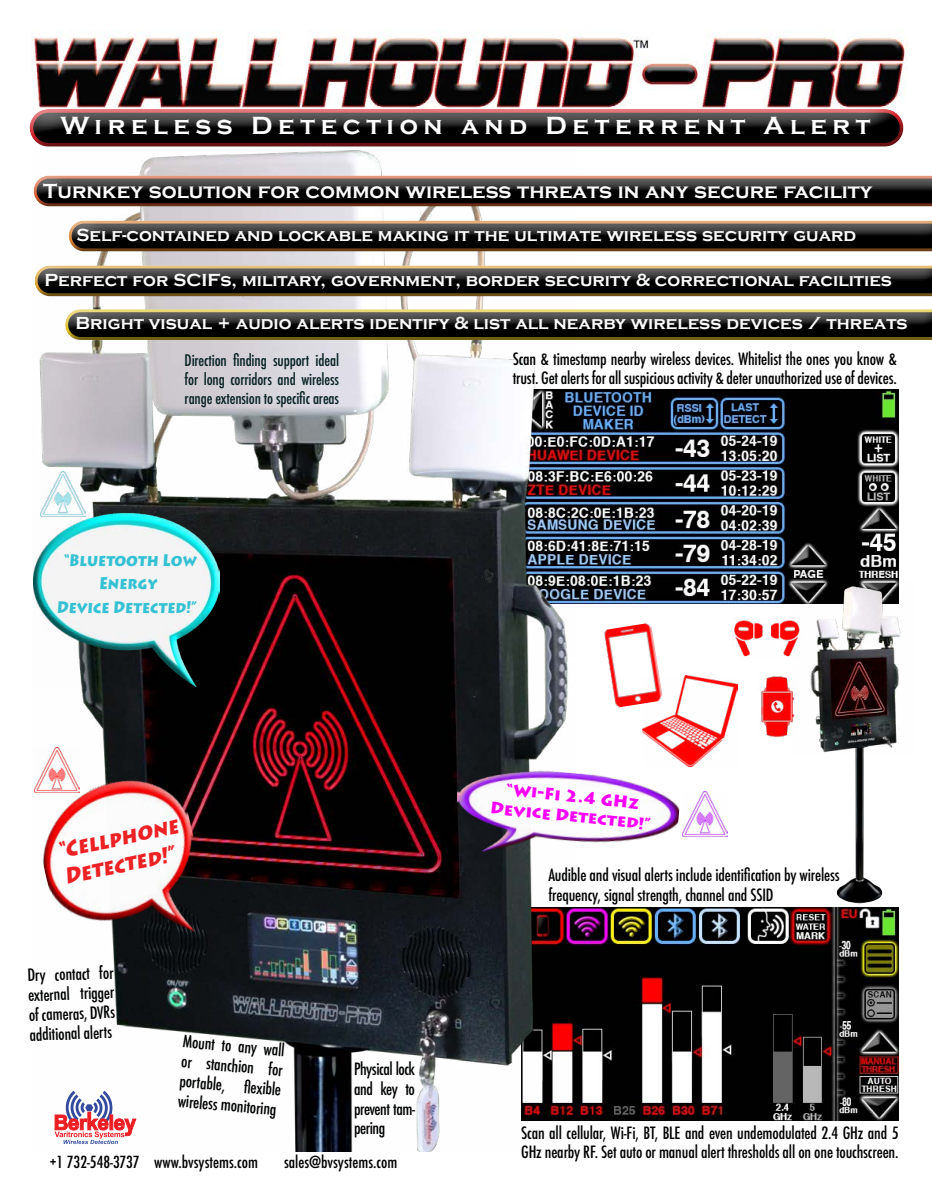
<style>
.page{position:relative;width:932px;height:1202px;background:#fff}
.page>*{position:absolute;margin:0;border:0;box-sizing:border-box;transform-origin:0 0}
.t1{font:700 25.65px "Copperplate Gothic";letter-spacing:.22em;color:#fff}
.t2{font:italic 900 22.2px/26.7px "Lithos Pro";color:#ed2124;scale:.87 1}
.t3{font:700 21px "Copperplate Gothic";color:#fbfbfb}
.t4{font:700 18px "Copperplate Gothic";color:#fbfbfb}
.t5{font:500 condensed 16.5px/19.8px "Futura";letter-spacing:-.01em;color:#000101}
.t6{font:900 16.5px/23.4px "Lithos Pro";color:#35c1d4;text-align:center;scale:.87 1}
.t7{font:900 16.5px/19.8px "Lithos Pro";color:#f0f;text-align:center}
.t8{font:500 condensed 16.2px "Futura";color:#000}
.t9{font:500 condensed 15.6px/18.6px "Futura";letter-spacing:-.01em;color:#072124;text-align:justify}
</style>
<div class="page">
<img style="left:576px;top:907px;width:322px;height:214px">
<img style="left:576px;top:389px;width:322px;height:214px">
<img style="left:33px;top:150px;width:543px;height:1002px">
<div style="left:16px;top:106px;width:900px;height:43px;background:#000;opacity:.5"></div>
<svg style="left:55px;top:1090px;width:81px;height:54px"></svg>
<div style="left:21px;top:166px;width:911px;height:40px;background:#fff;opacity:.5"></div>
<div style="left:21px;top:172px;width:911px;height:36px;background:#000;opacity:.5"></div>
<div style="left:56px;top:211px;width:876px;height:40px;background:#fff;opacity:.5"></div>
<div style="left:56px;top:217px;width:876px;height:36px;background:#000;opacity:.5"></div>
<div style="left:22px;top:256px;width:910px;height:40px;background:#fff;opacity:.5"></div>
<div style="left:22px;top:261px;width:910px;height:37px;background:#000;opacity:.5"></div>
<div style="left:52px;top:299px;width:880px;height:40px;background:#fff;opacity:.5"></div>
<div style="left:52px;top:305px;width:880px;height:36px;background:#000;opacity:.5"></div>
<img style="left:604px;top:623px;width:56px;height:85px">
<img style="left:761px;top:676px;width:31px;height:62px">
<img style="left:734px;top:620px;width:58px;height:37px">
<img style="left:643px;top:676px;width:94px;height:90px">
<img style="left:33px;top:759px;width:181px;height:216px">
<img style="left:34px;top:512px;width:185px;height:174px">
<img style="left:452px;top:763px;width:229px;height:105px">
<img style="left:40px;top:471px;width:46px;height:45px">
<img style="left:35px;top:747px;width:45px;height:45px">
<img style="left:682px;top:791px;width:46px;height:45px">
<img style="left:836px;top:754px;width:47px;height:150px">
<img style="left:792px;top:580px;width:109px;height:174px">
<img style="left:21px;top:30px;width:895px;height:79px">
<h1 class="t1" style="left:61px;top:112px;width:811px">Wireless Detection and Deterrent Alert</h1>
<p class="t3" style="left:43px;top:179px;width:831px">Turnkey solution for common wireless threats in any secure facility</p>
<p class="t4" style="left:77px;top:225px;width:781px">Self-contained and lockable making it the ultimate wireless security guard</p>
<p class="t4" style="left:45px;top:270px;width:849px">Perfect for SCIFs, military, government, border security &amp; correctional facilities</p>
<p class="t4" style="left:76px;top:313px;width:833px">Bright visual + audio alerts identify &amp; list all nearby wireless devices / threats</p>
<p class="t9" style="left:185px;top:351px;width:156px">Direction finding support ideal for long corridors and wireless range extension to specific areas</p>
<p class="t5" style="left:513px;top:349px;width:386px">Scan &amp; timestamp nearby wireless devices. Whitelist the ones you know &amp; trust. Get alerts for all suspicious activity &amp; deter unauthorized use of devices.</p>
<p class="t6" style="left:56px;top:549px;width:164px">“Bluetooth Low<br>Energy<br>Device Detected!”</p>
<h2 class="t2" style="left:55px;top:838px;width:143px;rotate:-12deg">“Cellphone<br>Detected!”</h2>
<p class="t5" style="left:27px;top:965px;width:88px;text-align:justify;rotate:-2deg">Dry contact for external trigger of cameras, DVRs additional alerts</p>
<p class="t5" style="left:184px;top:1031px;width:103px;text-align:justify;rotate:5deg">Mount to any wall or stanchion for portable, fl exible wireless monitoring</p>
<p class="t5" style="left:354px;top:1059px;width:62px;text-align:justify">Physical lock and key to prevent tam&shy;pering</p>
<p class="t8" style="left:50px;top:1152px;width:210px">+1 732-548-3737 www.bvsystems.com</p>
<p class="t8" style="left:284px;top:1152px;width:115px">sales@bvsystems.com</p>
<p class="t7" style="left:493px;top:778px;width:163px;rotate:6deg">“Wi-Fi 2.4 GHz<br>Device Detected!”</p>
<p class="t5" style="left:548px;top:865px;width:293px">Audible and visual alerts include identification by wireless frequency, signal strength, channel and SSID</p>
<p class="t5" style="left:521px;top:1122px;width:379px">Scan all cellular, Wi-Fi, BT, BLE and even undemodulated 2.4 GHz and 5<br>GHz nearby RF. Set auto or manual alert thresholds all on one touchscreen.</p>
</div>
